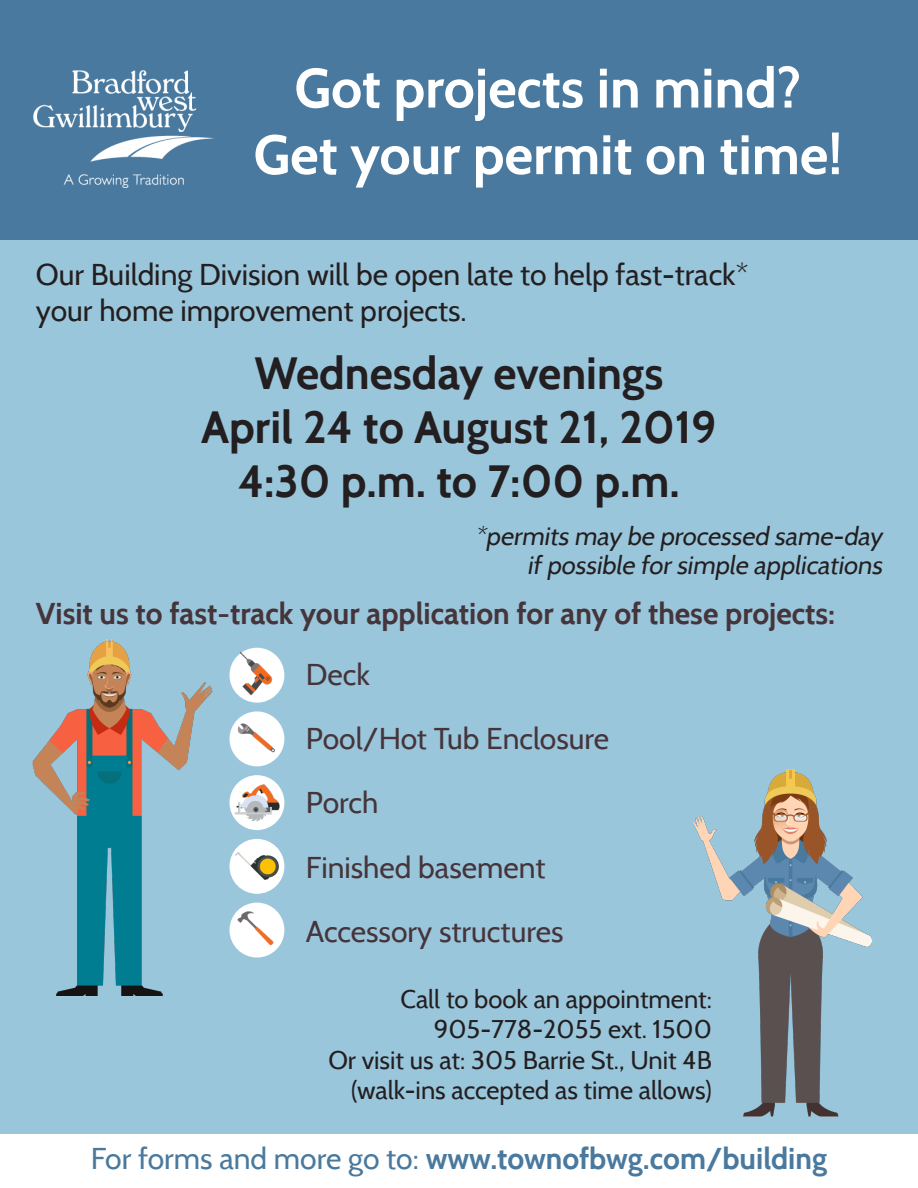
<style>
.page{position:relative;width:918px;height:1188px;background:#fff}
.page>*{position:absolute;margin:0;border:0;box-sizing:border-box;transform-origin:0 0}
.t1{font:700 55.5px "Cabin";color:#fff}
.t2{font:700 45px/54px "Cabin";color:#231f20;text-align:center}
.t3{font:30px/36px "Cabin";color:#231f20}
.t4{font:30px "Cabin";color:#45353b}
.t5{font:700 30px "Cabin";color:#45353b}
.t6{font:700 30px "Cabin";color:#49799e}
.t7{font:25.5px/30.6px "Cabin";color:#231f20;text-align:right}
.t8{font:italic 25.5px/28.5px "Cabin";color:#231f20;text-align:right}
.s1{font-weight:400}
</style>
<div class="page">
<div style="left:0;top:220px;width:918px;height:914px;background:#9ac6dc"></div>
<img style="left:693px;top:769px;width:179px;height:348px">
<div style="left:0;top:0;width:918px;height:240px;background:#49799e"></div>
<img style="left:33px;top:71px;width:180px;height:117px">
<img style="left:32px;top:639px;width:253px;height:357px">
<img style="left:230px;top:647px;width:54px;height:55px">
<div style="left:230px;top:711px;width:54px;height:55px;background:#fff;border-radius:50%"></div>
<img style="left:230px;top:711px;width:48px;height:48px">
<div style="left:230px;top:775px;width:54px;height:55px;background:#fff;border-radius:50%"></div>
<img style="left:232px;top:778px;width:49px;height:48px">
<img style="left:230px;top:839px;width:54px;height:55px">
<div style="left:230px;top:903px;width:54px;height:55px;background:#fff;border-radius:50%"></div>
<img style="left:230px;top:902px;width:48px;height:49px">
<p class="t1" style="left:294px;top:55px;width:508px">Got projects in mind?</p>
<p class="t1" style="left:254px;top:121px;width:590px">Get your permit on time!</p>
<p class="t3" style="left:36px;top:256px;width:714px">Our Building Division will be open late to help fast-track* your home improvement projects.</p>
<p class="t2" style="left:201px;top:346px;width:517px">Wednesday evenings<br>April 24 to August 21, 2019</p>
<p class="t2" style="left:238px;top:454px;width:443px">4:30 p.m. to 7:00 p.m.</p>
<p class="t8" style="left:475px;top:522px;width:413px">*permits may be processed same-day ifpossible forsimple applications</p>
<p class="t5" style="left:36px;top:596px;width:801px">Visit us to fast-track your application for any of these projects:</p>
<p class="t4" style="left:306px;top:656px;width:66px">Deck</p>
<p class="t4" style="left:306px;top:720px;width:305px">Pool/Hot Tub Enclosure</p>
<p class="t4" style="left:306px;top:785px;width:74px">Porch</p>
<p class="t4" style="left:306px;top:849px;width:241px">Finished basement</p>
<p class="t4" style="left:306px;top:913px;width:259px">Accessory structures</p>
<p class="t7" style="left:400px;top:983px;width:313px">Call to book an appointment:<br>905-778-2055 ext. 1500</p>
<p class="t7" style="left:328px;top:1044px;width:385px">Or visit us at: 305 Barrie St., Unit 4B (walk-ins accepted as time allows)</p>
<p class="t6" style="left:91px;top:1140px;width:738px"><span class="s1">For forms and more go to:</span> www.townofbwg.com/building</p>
</div>
